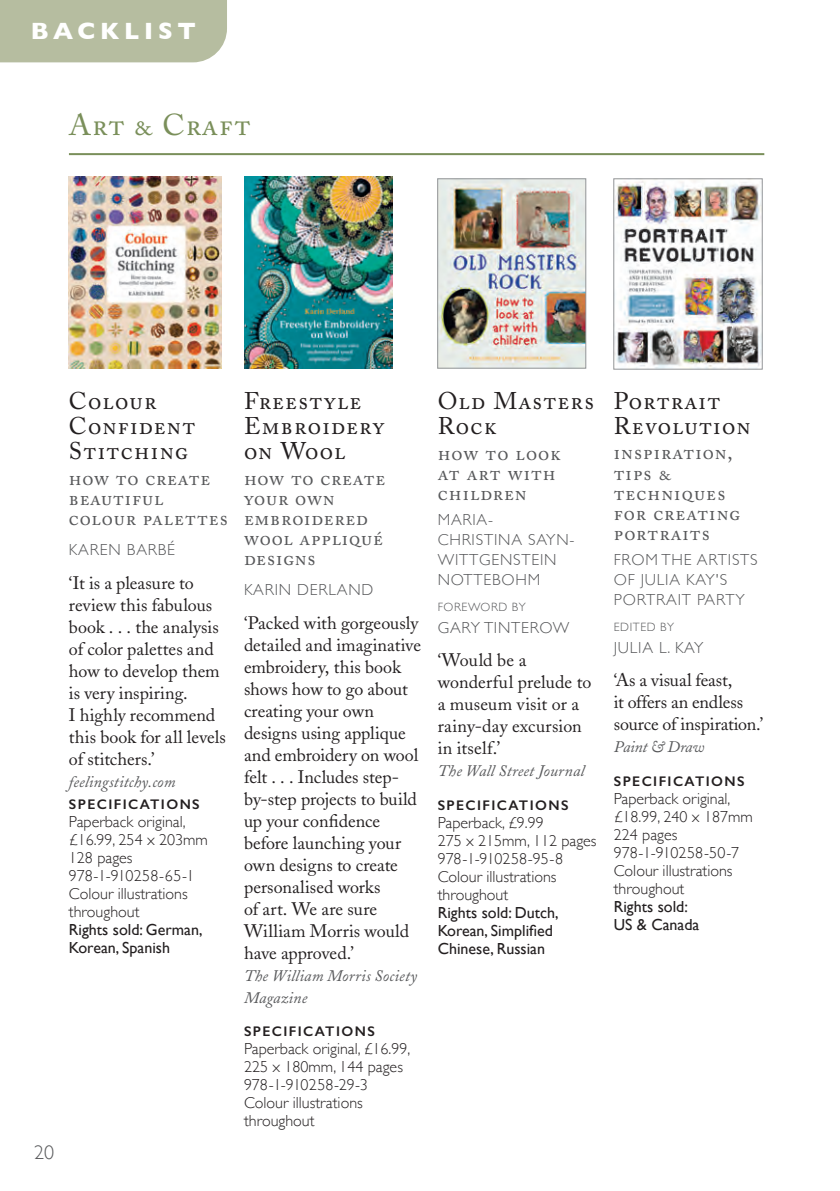
<style>
.page{position:relative;width:840px;height:1191px;background:#fff}
.page>*{position:absolute;margin:0;border:0;box-sizing:border-box;transform-origin:0 0}
.t1{font:30px "Adobe Caslon Regular SC";letter-spacing:.03em;color:#7a8f5a}
.List_Paragraph{font:24px/25px "Adobe Caslon Regular SC";letter-spacing:.05em;color:#231f20}
.t2{font:700 24px "Gill Sans";letter-spacing:.2em;color:#fff}
.t3{font:20px/20px "Adobe Caslon Regular SC";letter-spacing:.04em;color:#57585a}
.t4{font:300 20px "Gill Sans";color:#57585a}
.t5{font:18px/22px "Adobe Caslon";color:#231f20}
.t6{font:300 16px/18px "Gill Sans";color:#231f20}
.List_Paragraph-2{font:300 16px/20px "Gill Sans";letter-spacing:.05em;color:#57585a}
.t7{font:16px/18px "Gill Sans";color:#231f20}
.t8{font:italic 16px/22px "Adobe Caslon";letter-spacing:.01em;color:#57585a}
.t9{font:italic 16px "Adobe Caslon";letter-spacing:-.01em;color:#57585a}
.t10{font:600 14px "Gill Sans";letter-spacing:.1em;color:#231f20}
.List_Paragraph-3{font:300 12px "Gill Sans";letter-spacing:.05em;color:#57585a}
</style>
<div class="page">
<div style="left:0;top:0;width:227px;height:62px;background:#b6bda0"></div>
<img style="left:244px;top:176px;width:148px;height:192px">
<hr style="left:69px;top:153px;width:694px;height:2px;background:#7a8f5a">
<img style="left:69px;top:176px;width:153px;height:192px">
<img style="left:439px;top:180px;width:145px;height:187px">
<div style="left:437px;top:178px;width:149px;height:191px;border:1px solid #939598"></div>
<img style="left:615px;top:180px;width:145px;height:188px">
<div style="left:613px;top:178px;width:149px;height:192px;border:1px solid #939598"></div>
<p class="t2" style="left:31px;top:12px;width:166px">BACKLIST</p>
<p class="t1" style="left:69px;top:107px;width:183px">Art &amp; Craft</p>
<p class="List_Paragraph" style="left:69px;top:388px;width:128px">Colour<br>Confident<br>Stitching</p>
<p class="t3" style="left:69px;top:468px;width:160px">how to create beautiful colour palettes</p>
<p class="List_Paragraph-2" style="left:69px;top:539px;width:107px">KAREN BARBÉ</p>
<p class="t5" style="left:69px;top:571px;width:158px">‘It is a pleasure to review this fabulous book . . . the analysis of color palettes and how to develop them is very inspiring.<br>I highly recommend this book for all levels of stitchers.’</p>
<p class="t8" style="left:69px;top:771px;width:108px">feelingstitchy.com</p>
<p class="t10" style="left:69px;top:795px;width:132px">SPECIFICATIONS</p>
<p class="t6" style="left:69px;top:811px;width:118px">Paperback original,</p>
<p class="t6" style="left:69px;top:829px;width:140px">£16.99, 254 x 203mm</p>
<p class="t6" style="left:69px;top:847px;width:65px">128 pages</p>
<p class="t6" style="left:69px;top:865px;width:127px">978-1-910258-65-1</p>
<p class="t6" style="left:69px;top:883px;width:120px">Colour illustrations throughout</p>
<p class="t7" style="left:69px;top:920px;width:135px">Rights sold: German,<br>Korean, Spanish</p>
<p class="t4" style="left:34px;top:1137px;width:21px">20</p>
<p class="List_Paragraph" style="left:244px;top:388px;width:142px">Freestyle<br>Embroidery on Wool</p>
<p class="t3" style="left:244px;top:468px;width:143px">how to create your own embroidered wool appliqué designs</p>
<p class="List_Paragraph-2" style="left:244px;top:579px;width:131px">KARIN DERLAND</p>
<p class="t5" style="left:244px;top:611px;width:178px">‘Packed with gorgeously detailed and imaginative embroidery, this book shows how to go about creating your own designs using applique and embroidery on wool felt . . . Includes step&shy;by-step projects to build up your confidence before launching your own designs to create personalised works<br>of art. We are sure<br>William Morris would have approved.’</p>
<p class="t8" style="left:244px;top:965px;width:174px">The William Morris Society<br>Magazine</p>
<p class="t10" style="left:244px;top:1022px;width:132px">SPECIFICATIONS</p>
<p class="t6" style="left:244px;top:1039px;width:168px">Paperback original, £16.99,<br>225 x 180mm, 144 pages</p>
<p class="t6" style="left:244px;top:1075px;width:125px">978-1-910258-29-3</p>
<p class="t6" style="left:244px;top:1093px;width:120px">Colour illustrations throughout</p>
<p class="List_Paragraph" style="left:437px;top:388px;width:158px">Old Masters<br>Rock</p>
<p class="t3" style="left:437px;top:443px;width:124px">how to look at art with children</p>
<p class="List_Paragraph-2" style="left:437px;top:509px;width:138px">MARIA-<br>CHRISTINA SAYN-<br>WITTGENSTEIN<br>NOTTEBOHM</p>
<p class="List_Paragraph-3" style="left:437px;top:597px;width:90px">FOREWORD BY</p>
<p class="List_Paragraph-2" style="left:437px;top:617px;width:133px">GARY TINTEROW</p>
<p class="t5" style="left:437px;top:649px;width:155px">‘Would be a wonderful prelude to a museum visit or a rainy-day excursion in itself.’</p>
<p class="t8" style="left:437px;top:760px;width:148px">The Wall Street Journal</p>
<p class="t10" style="left:437px;top:796px;width:132px">SPECIFICATIONS</p>
<p class="t6" style="left:437px;top:812px;width:107px">Paperback, £9.99</p>
<p class="t6" style="left:437px;top:830px;width:160px">275 x 215mm, 112 pages</p>
<p class="t6" style="left:437px;top:848px;width:127px">978-1-910258-95-8</p>
<p class="t6" style="left:437px;top:866px;width:120px">Colour illustrations throughout</p>
<p class="t7" style="left:437px;top:903px;width:122px">Rights sold: Dutch,</p>
<p class="t7" style="left:437px;top:921px;width:117px">Korean, Simplified<br>Chinese, Russian</p>
<p class="List_Paragraph" style="left:613px;top:388px;width:138px">Portrait<br>Revolution</p>
<p class="t3" style="left:613px;top:443px;width:128px">inspiration, tips &amp; techniques for creating portraits</p>
<p class="List_Paragraph-2" style="left:613px;top:549px;width:145px">FROM THE ARTISTS<br>OF JULIA KAY'S<br>PORTRAIT PARTY</p>
<p class="List_Paragraph-3" style="left:613px;top:617px;width:62px">EDITED BY</p>
<p class="List_Paragraph-2" style="left:613px;top:637px;width:91px">JULIA L. KAY</p>
<p class="t5" style="left:613px;top:669px;width:151px">‘As a visual feast,<br>it offers an endless source of inspiration.’</p>
<p class="t9" style="left:613px;top:738px;width:92px">Paint &amp; Draw</p>
<p class="t10" style="left:613px;top:772px;width:132px">SPECIFICATIONS</p>
<p class="t6" style="left:613px;top:788px;width:118px">Paperback original,</p>
<p class="t6" style="left:613px;top:806px;width:140px">£18.99, 240 x 187mm</p>
<p class="t6" style="left:613px;top:824px;width:65px">224 pages</p>
<p class="t6" style="left:613px;top:842px;width:127px">978-1-910258-50-7</p>
<p class="t6" style="left:613px;top:860px;width:120px">Colour illustrations throughout</p>
<p class="t7" style="left:613px;top:897px;width:87px">Rights sold:<br>US &amp; Canada</p>
</div>
